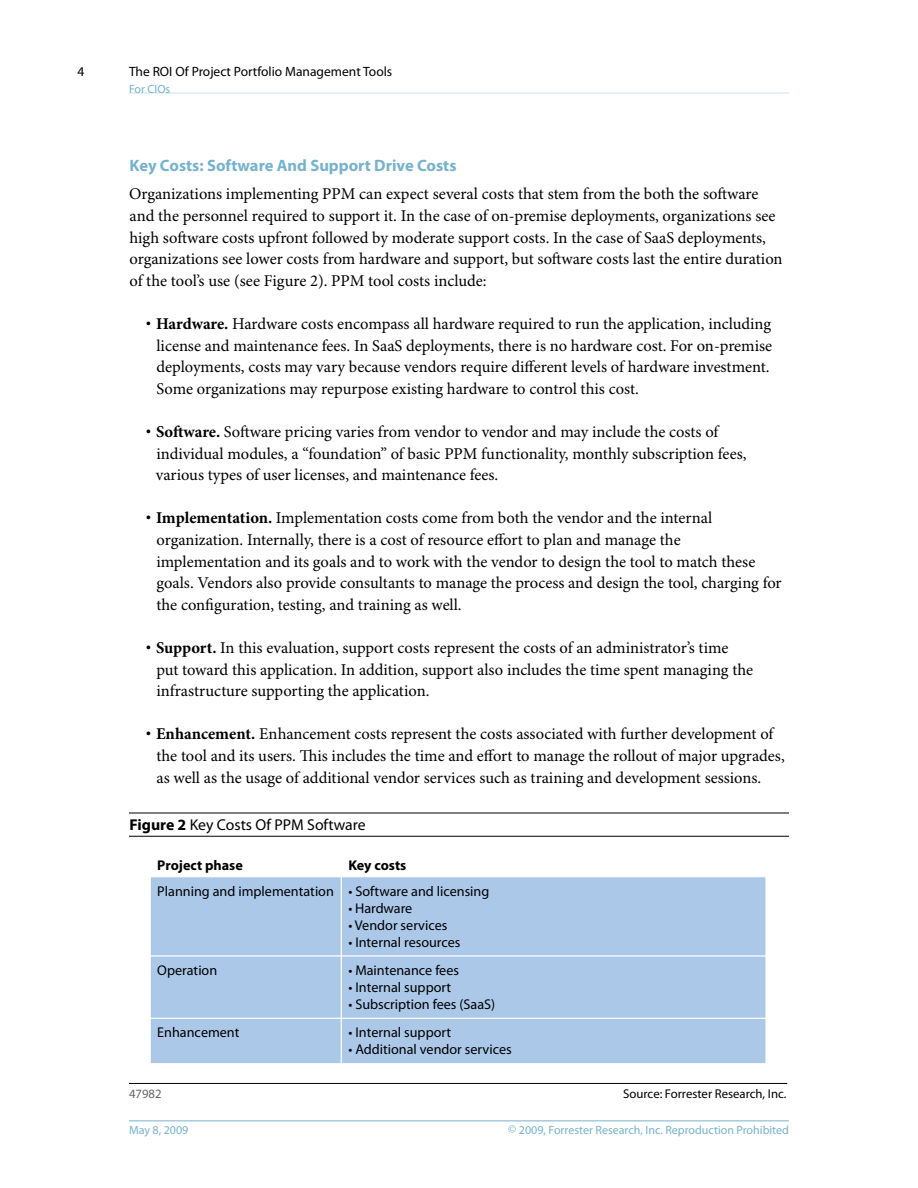
<style>
.page{position:relative;width:918px;height:1188px;background:#fff}
.page>*{position:absolute;margin:0;border:0;box-sizing:border-box;transform-origin:0 0}
.t1{font:16.5px/21.8px "Minion Pro";letter-spacing:-.005em;color:#000}
.t2{font:700 16.5px "Myriad Pro";color:#77b2cd}
.t3{font:15.75px "Myriad Pro";color:#000}
.t4{font:14.1px "Myriad Pro";color:#000}
.t5{font:700 14.1px "Myriad Pro";color:#000}
.t6{font:13.5px "Myriad Pro";color:#000}
.t7{font:12.75px "Myriad Pro";color:#000}
.t8{font:12.75px "Myriad Pro";color:#666667}
.t9{font:12px "Myriad Pro";color:#77b2cd}
.s1{font-weight:700;font-size:24px}
.s2{font-weight:700}
</style>
<div class="page">
<hr style="left:129px;top:1120px;width:660px;height:1px;background:#77b2cd">
<hr style="left:129px;top:93px;width:660px;height:1px;background:#cfe4ee">
<hr style="left:129px;top:813px;width:660px;height:1px;background:#000">
<hr style="left:129px;top:836px;width:660px;height:1px;background:#000">
<hr style="left:129px;top:1083px;width:658px;height:1px;background:#000">
<div style="left:150px;top:876px;width:192px;height:80px;background:#abc8e9;border:1px solid #fff"></div>
<div style="left:150px;top:956px;width:192px;height:63px;background:#abc8e9;border:1px solid #fff"></div>
<div style="left:150px;top:1018px;width:192px;height:46px;background:#abc8e9;border:1px solid #fff"></div>
<div style="left:341px;top:876px;width:425px;height:80px;background:#abc8e9;border:1px solid #fff"></div>
<div style="left:341px;top:956px;width:425px;height:63px;background:#abc8e9;border:1px solid #fff"></div>
<div style="left:341px;top:1018px;width:425px;height:46px;background:#abc8e9;border:1px solid #fff"></div>
<p class="t6" style="left:78px;top:64px;width:8px">4</p>
<p class="t6" style="left:129px;top:64px;width:265px">The ROI Of Project Portfolio Management Tools</p>
<p class="t9" style="left:129px;top:82px;width:43px">For CIOs</p>
<p class="t2" style="left:130px;top:157px;width:328px">Key Costs: Software And Support Drive Costs</p>
<p class="t1" style="left:129px;top:184px;width:655px">Organizations implementing PPM can expect several costs that stem from the both the software and the personnel required to support it. In the case of on-premise deployments, organizations see high software costs upfront followed by moderate support costs. In the case of SaaS deployments, organizations see lower costs from hardware and support, but software costs last the entire duration of the tool’s use (see Figure 2). PPM tool costs include:</p>
<p class="t1" style="left:156px;top:313px;width:617px;text-indent:-11px"><span class="s1">·</span> <span class="s2">Hardware.</span> Hardware costs encompass all hardware required to run the application, including license and maintenance fees. In SaaS deployments, there is no hardware cost. For on-premise deployments, costs may vary because vendors require different levels of hardware investment.<br>Some organizations may repurpose existing hardware to control this cost.</p>
<p class="t1" style="left:156px;top:421px;width:592px;text-indent:-10px"><span class="s1">·</span> <span class="s2">Software.</span> Software pricing varies from vendor to vendor and may include the costs of individual modules, a “foundation” of basic PPM functionality, monthly subscription fees, various types of user licenses, and maintenance fees.</p>
<p class="t1" style="left:156px;top:508px;width:627px;text-indent:-11px"><span class="s1">·</span> <span class="s2">Implementation.</span> Implementation costs come from both the vendor and the internal organization. Internally, there is a cost of resource effort to plan and manage the implementation and its goals and to work with the vendor to design the tool to match these goals. Vendors also provide consultants to manage the process and design the tool, charging for the configuration, testing, and training as well.</p>
<p class="t1" style="left:156px;top:637px;width:598px;text-indent:-11px"><span class="s1">·</span> <span class="s2">Support.</span> In this evaluation, support costs represent the costs of an administrator’s time put toward this application. In addition, support also includes the time spent managing the infrastructure supporting the application.</p>
<p class="t1" style="left:156px;top:724px;width:630px;text-indent:-11px"><span class="s1">·</span> <span class="s2">Enhancement.</span> Enhancement costs represent the costs associated with further development of the tool and its users. This includes the time and effort to manage the rollout of major upgrades, as well as the usage of additional vendor services such as training and development sessions.</p>
<p class="t3" style="left:130px;top:816px;width:238px"><span class="s2">Figure 2</span> Key Costs Of PPM Software</p>
<p class="t5" style="left:157px;top:856px;width:87px">Project phase</p>
<p class="t5" style="left:348px;top:856px;width:59px">Key costs</p>
<p class="t4" style="left:157px;top:882px;width:333px">Planning and implementation • Software and licensing</p>
<p class="t4" style="left:348px;top:899px;width:65px">• Hardware</p>
<p class="t4" style="left:348px;top:916px;width:101px">• Vendor services</p>
<p class="t4" style="left:348px;top:933px;width:113px">• Internal resources</p>
<p class="t4" style="left:157px;top:962px;width:61px">Operation</p>
<p class="t4" style="left:348px;top:962px;width:112px">• Maintenance fees</p>
<p class="t4" style="left:348px;top:979px;width:104px">• Internal support</p>
<p class="t4" style="left:348px;top:996px;width:148px">• Subscription fees (SaaS)</p>
<p class="t4" style="left:157px;top:1024px;width:84px">Enhancement</p>
<p class="t4" style="left:348px;top:1024px;width:104px">• Internal support</p>
<p class="t4" style="left:348px;top:1041px;width:165px">• Additional vendor services</p>
<p class="t8" style="left:129px;top:1086px;width:34px">47982</p>
<p class="t7" style="left:623px;top:1086px;width:165px">Source: Forrester Research, Inc.</p>
<p class="t9" style="left:129px;top:1123px;width:61px">May 8, 2009</p>
<p class="t9" style="left:508px;top:1123px;width:282px">© 2009, Forrester Research, Inc. Reproduction Prohibited</p>
</div>
